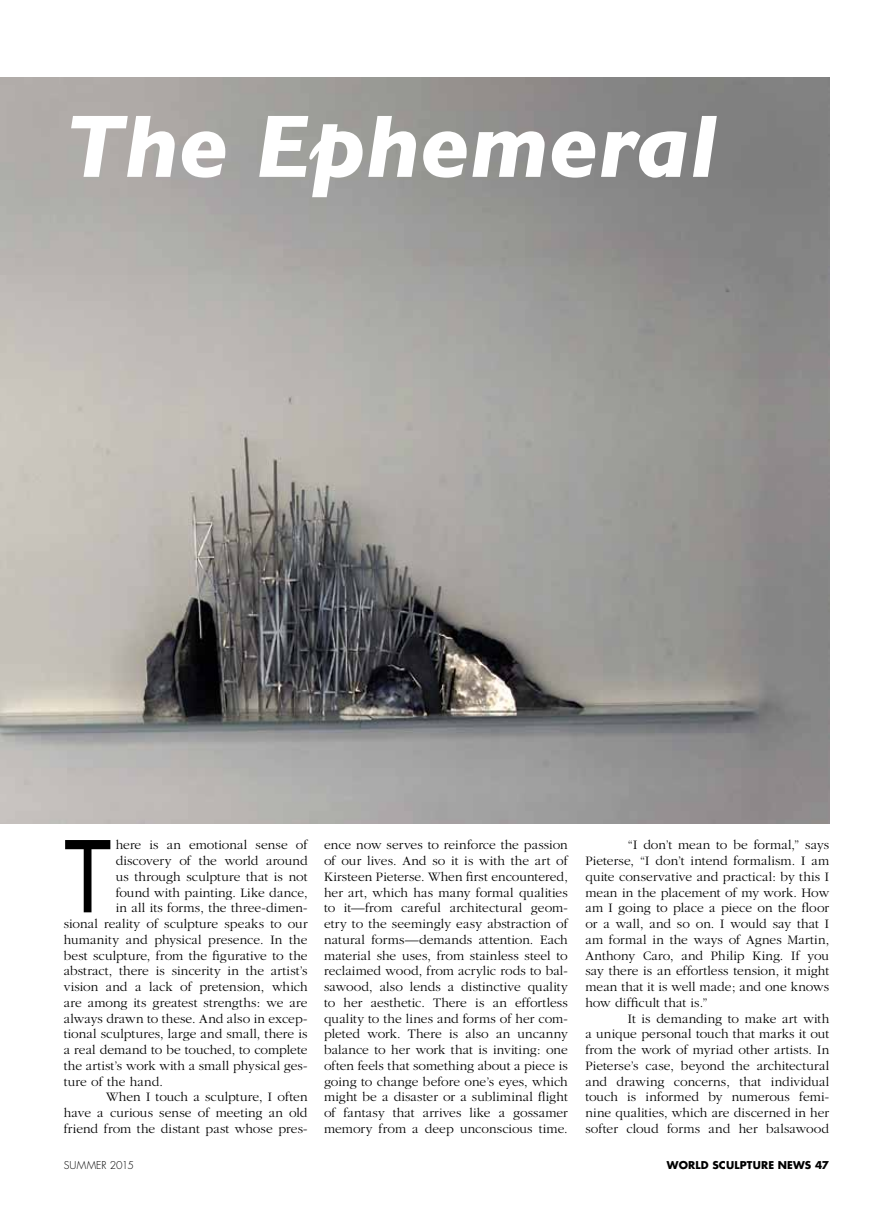
<style>
.page{position:relative;width:893px;height:1212px;background:#fff}
.page>*{position:absolute;margin:0;border:0;box-sizing:border-box;transform-origin:0 0}
.t1{font:105.9px "Gill Sans";color:#000;scale:.75 1}
.t2{font:italic 700 90px "Gill Sans";color:#fff}
.t3{font:300 13.5px/15.8px "Garamond";letter-spacing:.005em;color:#000;text-align:justify}
.t4{font:700 10.5px "Futura";letter-spacing:.015em;color:#000}
.t5{font:300 10.5px "Futura";letter-spacing:-.005em;color:#000}
</style>
<div class="page">
<img style="left:0;top:78px;width:829px;height:745px">
<h2 class="t2" style="left:64px;top:94px;width:655px">The Ephemeral</h2>
<h1 class="t1" style="left:64px;top:814px;width:65px">T</h1>
<p class="t3" style="left:116px;top:837px;width:193px">here is an emotional sense of</p>
<p class="t3" style="left:116px;top:853px;width:193px">discovery of the world around</p>
<p class="t3" style="left:116px;top:869px;width:193px">us through sculpture that is not</p>
<p class="t3" style="left:116px;top:885px;width:193px">found with painting. Like dance,</p>
<p class="t3" style="left:116px;top:900px;width:193px">in all its forms, the three-dimen-</p>
<p class="t3" style="left:64px;top:916px;width:245px">sional reality of sculpture speaks to our</p>
<p class="t3" style="left:64px;top:932px;width:245px">humanity and physical presence. In the</p>
<p class="t3" style="left:64px;top:948px;width:245px">best sculpture, from the figurative to the</p>
<p class="t3" style="left:64px;top:963px;width:245px">abstract, there is sincerity in the artist’s</p>
<p class="t3" style="left:64px;top:979px;width:245px">vision and a lack of pretension, which</p>
<p class="t3" style="left:64px;top:995px;width:245px">are among its greatest strengths: we are</p>
<p class="t3" style="left:64px;top:1011px;width:245px">always drawn to these. And also in excep-</p>
<p class="t3" style="left:64px;top:1026px;width:245px">tional sculptures, large and small, there is</p>
<p class="t3" style="left:64px;top:1042px;width:245px">a real demand to be touched, to complete</p>
<p class="t3" style="left:64px;top:1058px;width:245px">the artist’s work with a small physical ges-</p>
<p class="t3" style="left:64px;top:1074px;width:101px">ture of the hand.</p>
<p class="t3" style="left:106px;top:1089px;width:203px">When I touch a sculpture, I often</p>
<p class="t3" style="left:64px;top:1105px;width:245px">have a curious sense of meeting an old</p>
<p class="t3" style="left:64px;top:1121px;width:245px">friend from the distant past whose pres-</p>
<p class="t3" style="left:324px;top:837px;width:245px">ence now serves to reinforce the passion of our lives. And so it is with the art of Kirsteen Pieterse. When first encountered, her art, which has many formal qualities to it—from careful architectural geom&shy;etry to the seemingly easy abstraction of natural forms—demands attention. Each material she uses, from stainless steel to reclaimed wood, from acrylic rods to bal&shy;sawood, also lends a distinctive quality to her aesthetic. There is an effortless quality to the lines and forms of her com&shy;pleted work. There is also an uncanny balance to her work that is inviting: one often feels that something about a piece is going to change before one’s eyes, which might be a disaster or a subliminal flight of fantasy that arrives like a gossamer memory from a deep unconscious time.</p>
<p class="t3" style="left:585px;top:837px;width:245px;text-indent:43px">“I don’t mean to be formal,” says Pieterse, “I don’t intend formalism. I am quite conservative and practical: by this I mean in the placement of my work. How am I going to place a piece on the floor or a wall, and so on. I would say that I am formal in the ways of Agnes Martin, Anthony Caro, and Philip King. If you say there is an effortless tension, it might mean that it is well made; and one knows how difficult that is.”</p>
<p class="t3" style="left:585px;top:1011px;width:245px;text-indent:43px">It is demanding to make art with a unique personal touch that marks it out from the work of myriad other artists. In Pieterse’s case, beyond the architectural and drawing concerns, that individual touch is informed by numerous femi&shy;nine qualities, which are discerned in her softer cloud forms and her balsawood</p>
<p class="t5" style="left:64px;top:1158px;width:72px">SUMMER 2015</p>
<p class="t4" style="left:667px;top:1158px;width:164px">WORLD SCULPTURE NEWS 47</p>
</div>
